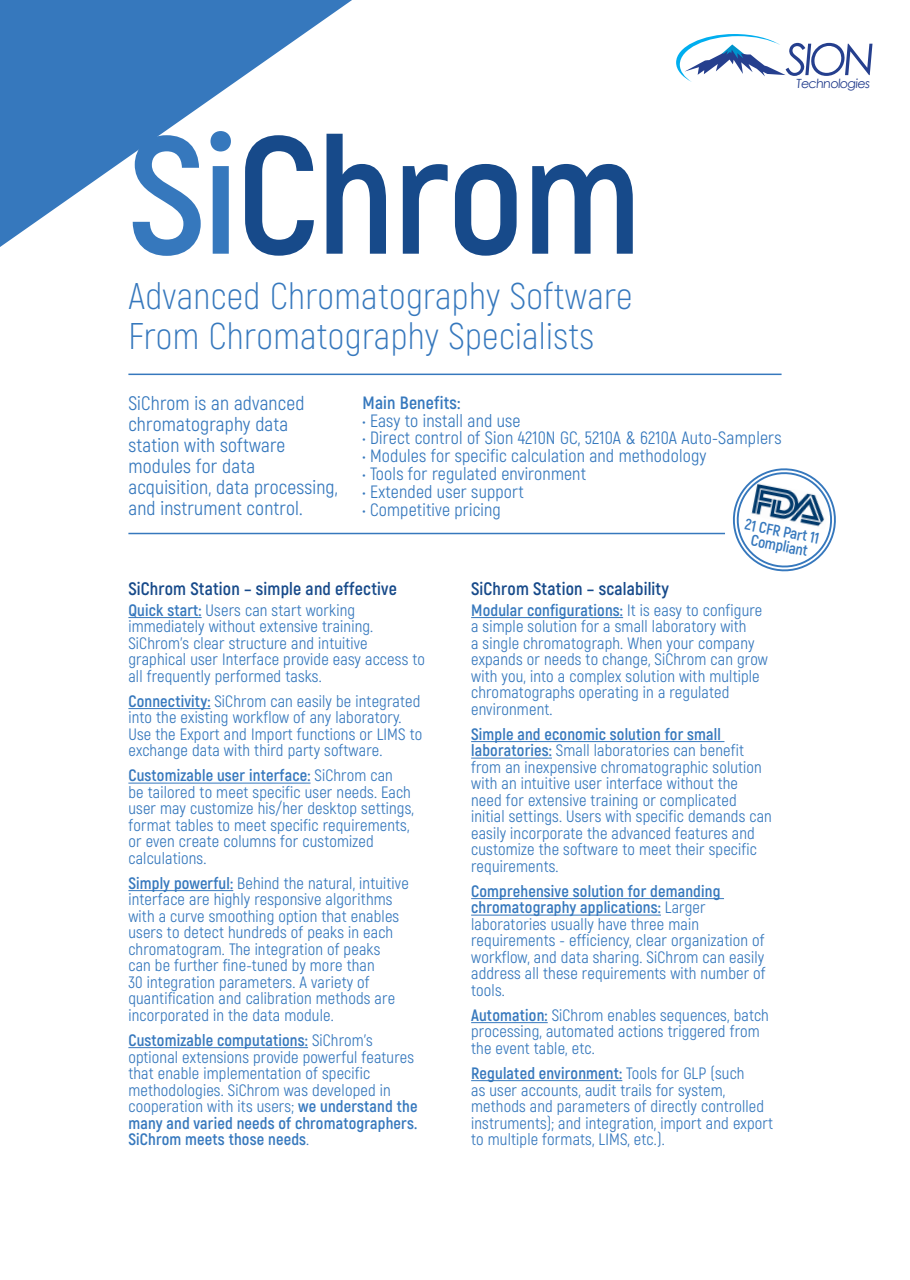
<style>
.page{position:relative;width:910px;height:1280px;background:#fff}
.page>*{position:absolute;margin:0;border:0;box-sizing:border-box;transform-origin:0 0}
.t1{font:700 166.2px "Akrobat";letter-spacing:-.01em;color:#174a8a}
.t2{font:300 37.2px "Akrobat";letter-spacing:.01em;color:#3678bd}
.t3{font:19.5px/20.9px "Akrobat";letter-spacing:.01em;color:#3678bd}
.t4{font:700 18px "Akrobat";letter-spacing:.01em;color:#174a8a}
.t5{font:17.85px "Akrobat";letter-spacing:.01em;color:#3678bd}
.t6{font:700 17.85px "Akrobat";letter-spacing:.01em;color:#3678bd}
.t7{font:16.5px/16.5px "Akrobat";letter-spacing:.01em;color:#3678bd}
.t8{font:700 15.6px "Akrobat";color:#3678bd}
.t9{font:12.6px "Century Gothic";color:#253f8e}
.s1{color:#3678bd}
.s2{font-weight:700}
</style>
<div class="page">
<svg style="left:0;top:0;width:352px;height:247px"></svg>
<hr style="left:128px;top:617px;width:74px;height:1px;background:#3678bd">
<hr style="left:128px;top:708px;width:83px;height:1px;background:#3678bd">
<hr style="left:128px;top:783px;width:183px;height:1px;background:#3678bd">
<hr style="left:128px;top:890px;width:105px;height:1px;background:#3678bd">
<hr style="left:128px;top:1047px;width:180px;height:1px;background:#3678bd">
<hr style="left:471px;top:617px;width:152px;height:1px;background:#3678bd">
<hr style="left:471px;top:741px;width:253px;height:1px;background:#3678bd">
<hr style="left:471px;top:758px;width:81px;height:1px;background:#3678bd">
<hr style="left:471px;top:898px;width:253px;height:1px;background:#3678bd">
<hr style="left:471px;top:915px;width:190px;height:1px;background:#3678bd">
<hr style="left:471px;top:1022px;width:77px;height:1px;background:#3678bd">
<hr style="left:471px;top:1080px;width:151px;height:1px;background:#3678bd">
<hr style="left:128px;top:374px;width:654px;height:1px;background:#3678bd">
<hr style="left:128px;top:533px;width:597px;height:1px;background:#3678bd">
<svg style="left:732px;top:468px;width:104px;height:104px"></svg>
<svg style="left:676px;top:34px;width:196px;height:48px"></svg>
<p class="t1" style="left:128px;top:92px;width:515px"><span class="s1">Si</span>Chrom</p>
<p class="t2" style="left:128px;top:274px;width:506px">Advanced Chromatography Software</p>
<p class="t2" style="left:128px;top:314px;width:467px">From Chromatography Specialists</p>
<p class="t9" style="left:796px;top:75px;width:77px">Technologies</p>
<p class="t3" style="left:128px;top:393px;width:211px">SiChrom is an advanced chromatography data station with software modules for data acquisition, data processing, and instrument control.</p>
<p class="t6" style="left:363px;top:391px;width:99px">Main Benefits:</p>
<p class="t5" style="left:363px;top:410px;width:160px">• Easy to install and use</p>
<p class="t5" style="left:363px;top:427px;width:420px">• Direct control of Sion 4210N GC, 5210A &amp; 6210A Auto-Samplers</p>
<p class="t5" style="left:363px;top:445px;width:345px">• Modules for specific calculation and methodology</p>
<p class="t5" style="left:363px;top:463px;width:225px">• Tools for regulated environment</p>
<p class="t5" style="left:363px;top:481px;width:163px">• Extended user support</p>
<p class="t5" style="left:363px;top:499px;width:140px">• Competitive pricing</p>
<p class="t8" style="left:747px;top:514px;width:77px;rotate:11deg">21 CFR Part 11</p>
<p class="t8" style="left:753px;top:530px;width:59px;rotate:11deg">Compliant</p>
<p class="t4" style="left:128px;top:578px;width:270px">SiChrom Station – simple and effective</p>
<p class="t7" style="left:128px;top:602px;width:298px"><span class="s2">Quick start:</span> Users can start working immediately without extensive training.<br>SiChroms’ clear structure and intuitive graphical user Interface provide easy access to all frequently performed tasks.</p>
<p class="t7" style="left:128px;top:693px;width:295px"><span class="s2">Connectivity:</span> SiChrom can easily be integrated into the existing workflow of any laboratory.<br>Use the Export and Import functions or LIMS to exchange data with third party software.</p>
<p class="t7" style="left:128px;top:767px;width:287px"><span class="s2">Customizable user interface:</span> SiChrom can<br>be tailored to meet specific user needs. Each user may customize his/her desktop settings, format tables to meet specific requirements, or even create columns for customized calculations.</p>
<p class="t7" style="left:128px;top:875px;width:282px"><span class="s2">Simply powerful:</span> Behind the natural, intuitive interface are highly responsive algorithms with a curve smoothing option that enables users to detect hundreds of peaks in each chromatogram. The integration of peaks<br>can be further fine-tuned by more than<br>30 integration parameters A. variety of quantification and calibration methods are incorporated in the data module.</p>
<p class="t7" style="left:128px;top:1032px;width:291px"><span class="s2">Customizable computations:</span> SiChroms’ optional extensions provide powerful features that enable implementation of specific methodologies. SiChrom was developed in cooperation with its users; <span class="s2">we understand the many and varied needs of chromatographers.<br>SiChrom meets those needs</span>.</p>
<p class="t4" style="left:471px;top:578px;width:199px">SiChrom Station – scalability</p>
<p class="t7" style="left:471px;top:602px;width:298px"><span class="s2">Modular configurations</span> isIt<span class="s2">:</span> easy to configure a simple solution for a small laboratory with<br>a single chromatograph. When your company expands or needs to change, SiChrom can grow with you, into a complex solution with multiple chromatographs operating in a regulated environment.</p>
<p class="t7" style="left:471px;top:726px;width:302px"><span class="s2">Simple and economic solution for small laboratories:</span> Small laboratories can benefit from an inexpensive chromatographic solution with an intuitive user interface without the need for extensive training or complicated initial settings. Users with specific demands can easily incorporate the advanced features and customize the software to meet their specific requirements.</p>
<p class="t7" style="left:471px;top:883px;width:296px"><span class="s2">Comprehensive solution for demanding chromatography applications:</span> Larger laboratories usually have three main requirements - efficiency, clear organization of workflow, and data sharing. SiChrom can easily address all these requirements with number of tools.</p>
<p class="t7" style="left:471px;top:1007px;width:299px"><span class="s2">Automation:</span> SiChrom enables sequences, batch processing, automated actions triggered from the event table, etc.</p>
<p class="t7" style="left:471px;top:1065px;width:303px"><span class="s2">Regulated environment:</span> Tools for GLP (such<br>as user accounts, audit trails for system, methods and parameters of directly controlled instruments); and integration, import and export to multiple formats, LIMS, etc .(.</p>
</div>
